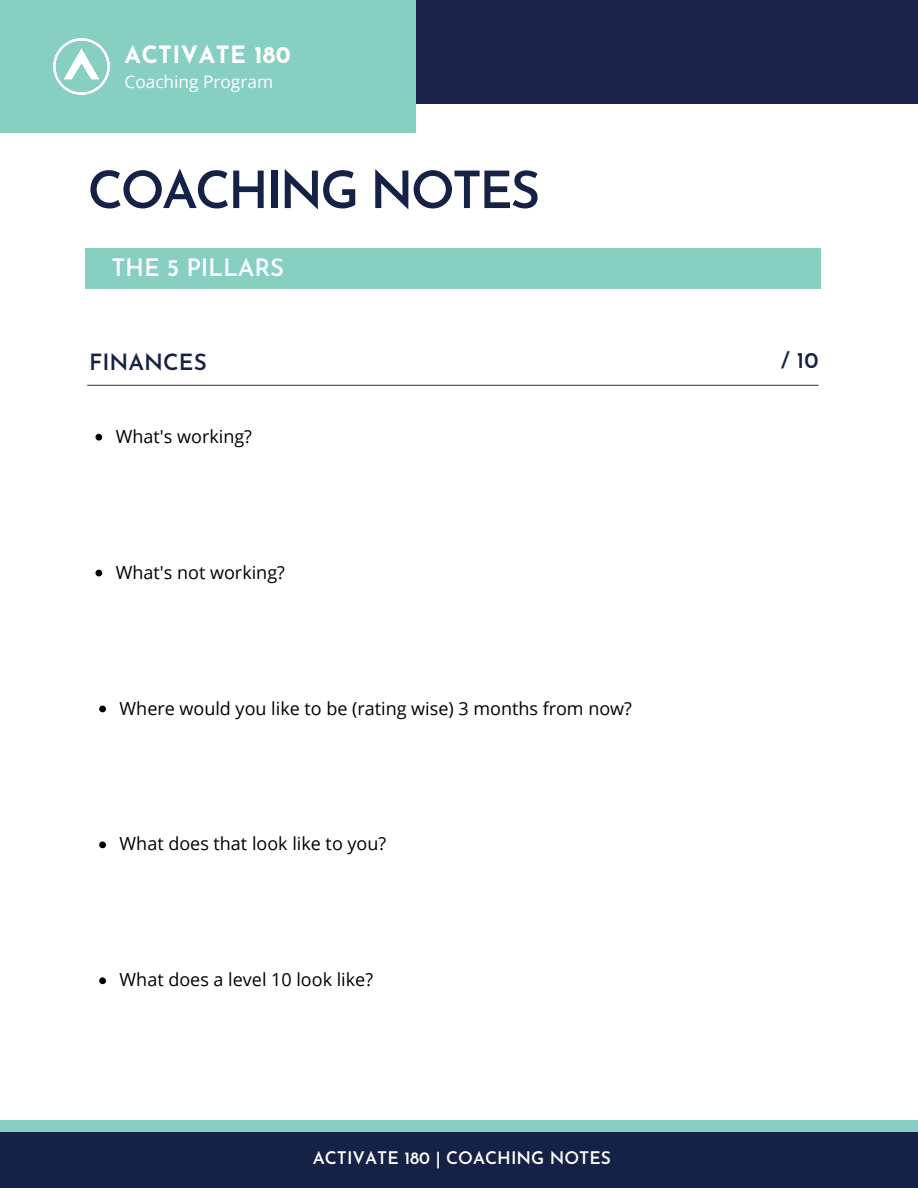
<style>
.page{position:relative;width:918px;height:1188px;background:#fff}
.page>*{position:absolute;margin:0;border:0;box-sizing:border-box;transform-origin:0 0}
.t1{font:600 51.45px "Josefin Sans";letter-spacing:-.055em;color:#162146}
.t2{font:600 24px "Josefin Sans";letter-spacing:-.01em;color:#fff}
.t3{font:700 23.85px "Josefin Sans";letter-spacing:.015em;color:#fff}
.t4{font:600 22.5px "Josefin Sans";color:#162146}
.t5{font:18px "Open Sans";color:#000}
.t6{font:600 17.4px "Josefin Sans";color:#fff}
.t7{font:17.25px "Open Sans";color:#fff}
</style>
<div class="page">
<div style="left:0;top:0;width:918px;height:103px;background:#162146"></div>
<div style="left:0;top:1131px;width:918px;height:57px;background:#162146"></div>
<div style="left:0;top:1120px;width:918px;height:11px;background:#87cfc1"></div>
<div style="left:0;top:0;width:416px;height:133px;background:#87cfc1"></div>
<img style="left:54px;top:39px;width:55px;height:55px">
<div style="left:85px;top:248px;width:736px;height:40px;background:#87cfc1"></div>
<hr style="left:87px;top:385px;width:732px;height:1px;background:#162146">
<svg style="left:95px;top:434px;width:7px;height:7px"></svg>
<svg style="left:95px;top:570px;width:7px;height:6px"></svg>
<svg style="left:99px;top:977px;width:7px;height:7px"></svg>
<svg style="left:99px;top:706px;width:7px;height:6px"></svg>
<svg style="left:99px;top:841px;width:7px;height:7px"></svg>
<h3 class="t3" style="left:124px;top:45px;width:168px">ACTIVATE 180</h3>
<p class="t7" style="left:124px;top:70px;width:150px">Coaching Program</p>
<h1 class="t1" style="left:88px;top:169px;width:454px">COACHING NOTES</h1>
<h2 class="t2" style="left:112px;top:258px;width:174px">THE 5 PILLARS</h2>
<p class="t4" style="left:89px;top:353px;width:119px">FINANCES</p>
<p class="t4" style="left:781px;top:352px;width:39px">/ 10</p>
<p class="t5" style="left:116px;top:424px;width:138px">What's working?</p>
<p class="t5" style="left:116px;top:559px;width:170px">What's not working?</p>
<p class="t5" style="left:120px;top:695px;width:514px">Where would you like to be (rating wise) 3 months from now?</p>
<p class="t5" style="left:120px;top:831px;width:268px">What does that look like to you?</p>
<p class="t5" style="left:120px;top:967px;width:255px">What does a level 10 look like?</p>
<p class="t6" style="left:313px;top:1151px;width:300px">ACTIVATE 180 | COACHING NOTES</p>
</div>
